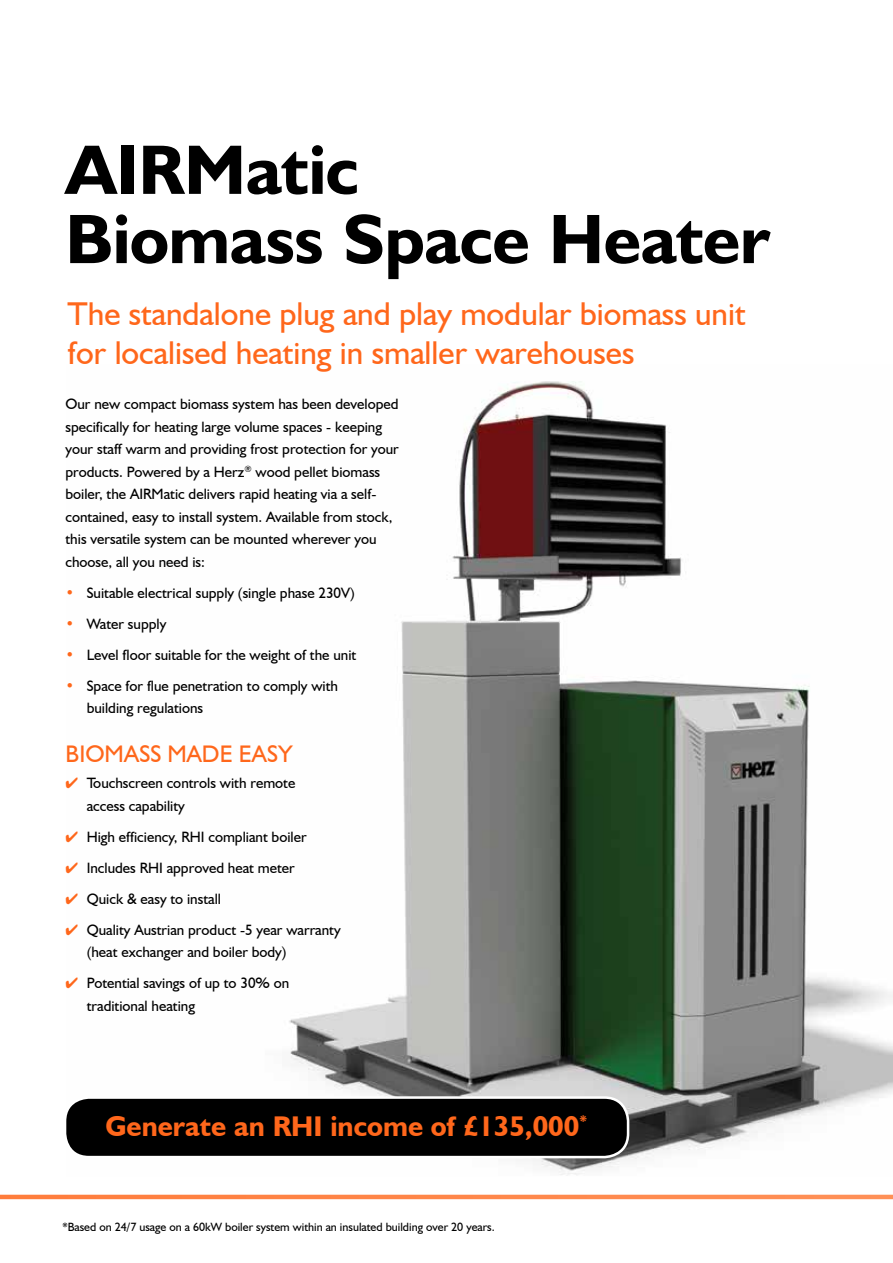
<style>
.page{position:relative;width:893px;height:1263px;background:#fff}
.page>*{position:absolute;margin:0;border:0;box-sizing:border-box;transform-origin:0 0}
.t1{font:700 70.5px/69.3px "Humanist 521 BT";letter-spacing:-.005em;color:#000}
.t2{font:33px/39px "Humanist 521 BT";color:#ff671b}
.t3{font:700 28.5px "Humanist 521 BT";color:#ff671b}
.t4{font:24px "Humanist 521 BT";color:#ff671b}
.t5{font:15px/22.5px "Humanist 521 BT";color:#000}
.t6{font:12px "Humanist 521 BT";color:#000}
.s1{color:#ff671b}
</style>
<div class="page">
<img style="left:289px;top:381px;width:604px;height:794px">
<div style="left:65px;top:1097px;width:563px;height:60px;background:#000;border-radius:24px"></div>
<div style="left:64px;top:1096px;width:565px;height:62px;border:3px solid #fff;border-radius:24px"></div>
<svg style="left:0;top:1195px;width:893px;height:4px;background:#ff8648"></svg>
<h1 class="t1" style="left:65px;top:134px;width:706px">AIRMatic<br>Biomass Space Heater</h1>
<h2 class="t2" style="left:68px;top:293px;width:679px">The standalone plug and play modular biomass unit for localised heating in smaller warehouses</h2>
<p class="t5" style="left:65px;top:393px;width:335px">Our new compact biomass system has been developed specifically for heating large volume spaces - keeping your staff warm and providing frost protection for your products. Powered by a Herz<sup>®</sup> wood pellet biomass boiler, the AIRMatic delivers rapid heating via a self&shy;contained, easy to install system. Available from stock, this versatile system can be mounted wherever you choose, all you need is:</p>
<p class="t5" style="left:65px;top:581px;width:291px"><span class="s1">•</span> Suitable electrical supply (single phase 230V)</p>
<p class="t5" style="left:65px;top:612px;width:102px"><span class="s1">•</span> Water supply</p>
<p class="t5" style="left:65px;top:643px;width:292px"><span class="s1">•</span> Level floor suitable for the weight of the unit</p>
<p class="t5" style="left:87px;top:674px;width:253px;text-indent:-21px"><span class="s1">•</span> Space for flue penetration to comply with building regulations</p>
<h3 class="t4" style="left:65px;top:739px;width:228px">BIOMASS MADE EASY</h3>
<p class="t5" style="left:87px;top:772px;width:210px;text-indent:-21px"><span class="s1">✔</span> Touchscreen controls with remote access capability</p>
<p class="t5" style="left:65px;top:825px;width:243px"><span class="s1">✔</span> High efficiency, RHI compliant boiler</p>
<p class="t5" style="left:65px;top:856px;width:231px"><span class="s1">✔</span> Includes RHI approved heat meter</p>
<p class="t5" style="left:65px;top:887px;width:157px"><span class="s1">✔</span> Quick &amp; easy to install</p>
<p class="t5" style="left:87px;top:918px;width:256px;text-indent:-21px"><span class="s1">✔</span> Quality Austrian product -5 year warranty (heat exchanger and boiler body)</p>
<p class="t5" style="left:87px;top:972px;width:204px;text-indent:-21px"><span class="s1">✔</span> Potential savings of up to 30% on traditional heating</p>
<h3 class="t3" style="left:105px;top:1109px;width:484px">Generate an RHI income of £135,000<sup>*</sup></h3>
<p class="t6" style="left:62px;top:1219px;width:434px">*Based on 24/7 usage on a 60kW boiler system within an insulated building over 20 years.</p>
</div>
